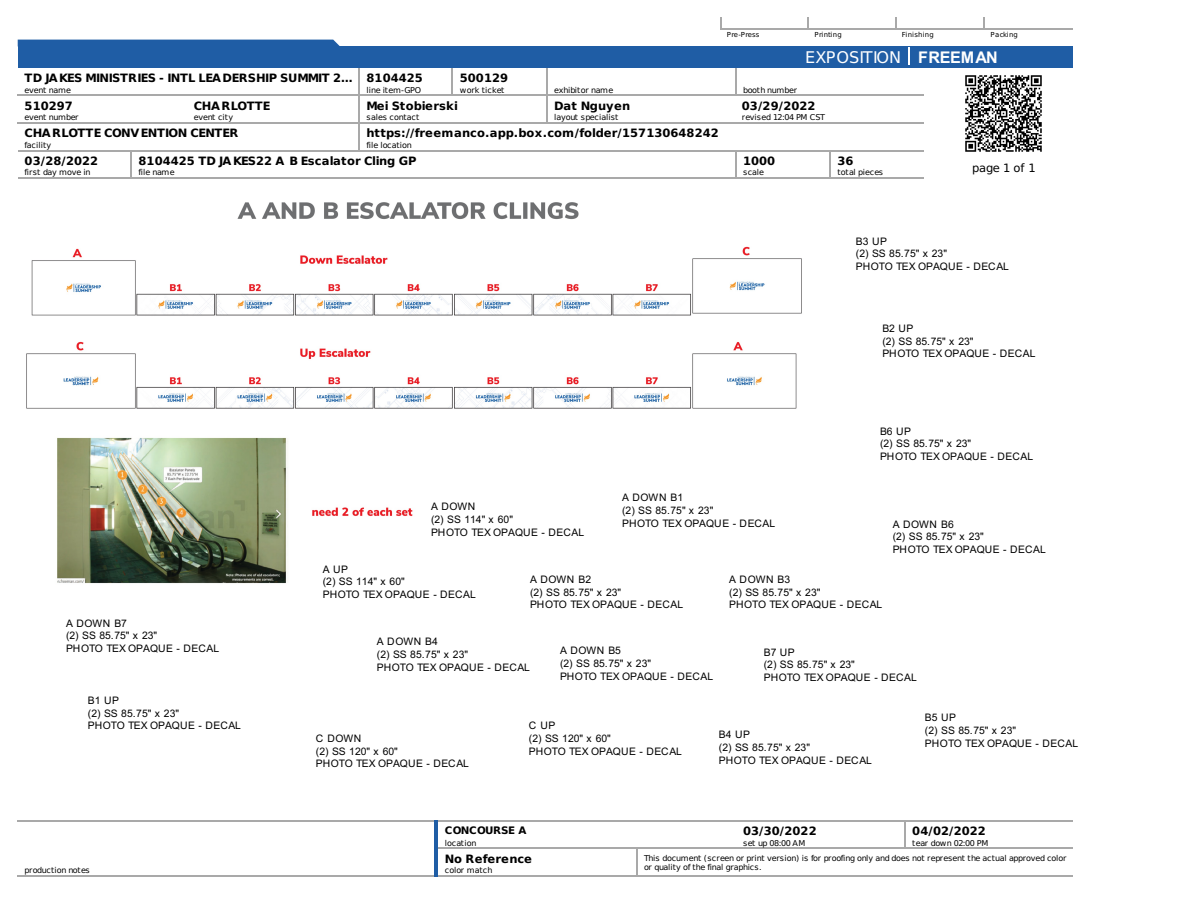
<style>
.page{position:relative;width:1188px;height:918px;background:#fff}
.page>*{position:absolute;margin:0;border:0;box-sizing:border-box;transform-origin:0 0}
.t1{font:16.05px "DejaVu Sans";letter-spacing:.005em;color:#fff}
.t2{font:700 16.05px "Arial";letter-spacing:-.01em;color:#fff}
.t3{font:700 11.55px "DejaVu Sans";letter-spacing:.01em;color:#000}
.t4{font:700 11.55px "DejaVu Sans";letter-spacing:-.03em;color:#000}
.t5{font:11.55px "DejaVu Sans";letter-spacing:-.02em;color:#000}
.t6{font:10.35px/12.6px "Arial";letter-spacing:.005em;color:#000}
.t7{font:700 10.35px "DejaVu Sans";letter-spacing:-.04em;color:#000}
.t8{font:8.1px/9.1px "DejaVu Sans";letter-spacing:-.035em;color:#000}
.t9{font:8.1px "DejaVu Sans";letter-spacing:-.005em;color:#000}
.t10{font:8.1px "DejaVu Sans";letter-spacing:-.015em;color:#000}
.t11{font:8.1px "DejaVu Sans";letter-spacing:.01em;color:#000}
.t12{font:8.1px "DejaVu Sans";letter-spacing:-.01em;color:#000}
.t13{font:8.1px "DejaVu Sans";letter-spacing:.015em;color:#000}
.t14{font:8.1px "DejaVu Sans";letter-spacing:.02em;color:#000}
.t15{font:6.9px "DejaVu Sans";letter-spacing:.04em;color:#000}
.t16{font:6.9px "DejaVu Sans";letter-spacing:.02em;color:#000}
</style>
<div class="page">
<hr style="left:720px;top:28px;width:88px;height:1px;background:#a9a9a9">
<hr style="left:808px;top:28px;width:87px;height:1px;background:#a9a9a9">
<hr style="left:895px;top:28px;width:89px;height:1px;background:#a9a9a9">
<hr style="left:984px;top:28px;width:88px;height:1px;background:#a9a9a9">
<div style="left:18px;top:46px;width:1054px;height:22px;background:#1f5da5"></div>
<hr style="left:18px;top:820px;width:420px;height:1px;background:#a9a9a9">
<hr style="left:435px;top:820px;width:301px;height:1px;background:#a9a9a9">
<hr style="left:736px;top:820px;width:169px;height:1px;background:#a9a9a9">
<hr style="left:904px;top:820px;width:168px;height:1px;background:#a9a9a9">
<hr style="left:435px;top:848px;width:202px;height:1px;background:#a9a9a9">
<hr style="left:636px;top:848px;width:436px;height:1px;background:#a9a9a9">
<hr style="left:18px;top:875px;width:420px;height:2px;background:#a9a9a9">
<hr style="left:435px;top:875px;width:201px;height:2px;background:#a9a9a9">
<svg style="left:904px;top:821px;width:1px;height:27px"></svg>
<hr style="left:636px;top:875px;width:436px;height:2px;background:#a9a9a9">
<svg style="left:636px;top:849px;width:1px;height:26px"></svg>
<hr style="left:435px;top:820px;width:3px;height:17px;background:#1f5da5">
<svg style="left:435px;top:837px;width:3px;height:11px"></svg>
<hr style="left:435px;top:848px;width:3px;height:17px;background:#1f5da5">
<svg style="left:435px;top:865px;width:3px;height:12px"></svg>
<svg style="left:909px;top:48px;width:1px;height:17px"></svg>
<img style="left:965px;top:75px;width:77px;height:77px">
<hr style="left:18px;top:95px;width:169px;height:1px;background:#a9a9a9">
<hr style="left:187px;top:95px;width:173px;height:1px;background:#a9a9a9">
<hr style="left:359px;top:95px;width:188px;height:1px;background:#a9a9a9">
<hr style="left:546px;top:95px;width:189px;height:1px;background:#a9a9a9">
<hr style="left:735px;top:95px;width:189px;height:1px;background:#a9a9a9">
<hr style="left:18px;top:122px;width:342px;height:2px;background:#a9a9a9">
<hr style="left:359px;top:122px;width:565px;height:2px;background:#a9a9a9">
<hr style="left:18px;top:150px;width:114px;height:1px;background:#a9a9a9">
<hr style="left:131px;top:150px;width:605px;height:1px;background:#a9a9a9">
<hr style="left:735px;top:150px;width:96px;height:1px;background:#a9a9a9">
<hr style="left:829px;top:150px;width:95px;height:1px;background:#a9a9a9">
<hr style="left:18px;top:178px;width:114px;height:1px;background:#a9a9a9">
<hr style="left:131px;top:178px;width:605px;height:1px;background:#a9a9a9">
<hr style="left:735px;top:178px;width:96px;height:1px;background:#a9a9a9">
<hr style="left:829px;top:178px;width:95px;height:1px;background:#a9a9a9">
<svg style="left:452px;top:68px;width:1px;height:27px"></svg>
<svg style="left:735px;top:68px;width:1px;height:27px"></svg>
<svg style="left:546px;top:68px;width:1px;height:54px"></svg>
<svg style="left:359px;top:68px;width:1px;height:82px"></svg>
<svg style="left:131px;top:151px;width:1px;height:27px"></svg>
<svg style="left:735px;top:151px;width:1px;height:27px"></svg>
<svg style="left:829px;top:151px;width:2px;height:27px"></svg>
<img style="left:26px;top:202px;width:776px;height:382px">
<div style="left:18px;top:40px;width:322px;height:6px;background:#1f5da5"></div>
<div style="left:431px;top:501px;width:153px;height:38px;background:#fff"></div>
<div style="left:622px;top:492px;width:153px;height:38px;background:#fff"></div>
<div style="left:530px;top:574px;width:153px;height:38px;background:#fff"></div>
<div style="left:729px;top:574px;width:153px;height:38px;background:#fff"></div>
<div style="left:323px;top:563px;width:153px;height:38px;background:#fff"></div>
<p class="t16" style="left:727px;top:31px;width:34px">Pre-Press</p>
<p class="t15" style="left:814px;top:31px;width:29px">Printing</p>
<p class="t15" style="left:902px;top:31px;width:33px">Finishing</p>
<p class="t15" style="left:991px;top:31px;width:29px">Packing</p>
<h1 class="t1" style="left:805px;top:48px;width:98px">EXPOSITION</h1>
<p class="t4" style="left:25px;top:71px;width:400px">TD JAKES MINISTRIES - INTL LEADERSHIP SUMMIT 2… 8104425</p>
<p class="t3" style="left:460px;top:71px;width:50px">500129</p>
<p class="t8" style="left:25px;top:85px;width:48px">event name</p>
<p class="t12" style="left:367px;top:85px;width:56px">line item-GPO</p>
<p class="t13" style="left:460px;top:85px;width:46px">work ticket</p>
<p class="t8" style="left:554px;top:85px;width:61px">exhibitor name</p>
<p class="t8" style="left:743px;top:85px;width:55px">booth number</p>
<p class="t3" style="left:25px;top:99px;width:50px">510297</p>
<p class="t3" style="left:194px;top:99px;width:78px">CHARLOTTE</p>
<p class="t3" style="left:367px;top:99px;width:93px">Mei Stobierski</p>
<p class="t3" style="left:554px;top:99px;width:78px">Dat Nguyen</p>
<p class="t3" style="left:742px;top:99px;width:75px">03/29/2022</p>
<p class="t8" style="left:25px;top:113px;width:55px">event number</p>
<p class="t10" style="left:194px;top:113px;width:41px">event city</p>
<p class="t10" style="left:367px;top:113px;width:54px">sales contact</p>
<p class="t9" style="left:554px;top:113px;width:66px">layout specialist</p>
<p class="t8" style="left:742px;top:113px;width:85px">revised 12:04 PM CST</p>
<p class="t4" style="left:25px;top:127px;width:215px">CHA RLOTTE CONV ENTION CENTER</p>
<p class="t3" style="left:367px;top:127px;width:354px">https://freemanco.app.box.com/folder/157130648242</p>
<p class="t11" style="left:25px;top:140px;width:28px">facility</p>
<p class="t11" style="left:367px;top:140px;width:47px">file location</p>
<p class="t3" style="left:25px;top:154px;width:75px">03/28/2022</p>
<p class="t3" style="left:139px;top:154px;width:279px">8104425 TD JAKES22 A B Escalator Cling GP</p>
<p class="t3" style="left:743px;top:154px;width:34px">1000</p>
<p class="t3" style="left:837px;top:154px;width:18px">36</p>
<p class="t9" style="left:25px;top:168px;width:68px">first day move in</p>
<p class="t10" style="left:139px;top:168px;width:38px">file name</p>
<p class="t8" style="left:743px;top:168px;width:23px">scale</p>
<p class="t8" style="left:837px;top:168px;width:47px">total pieces</p>
<h1 class="t2" style="left:918px;top:48px;width:81px">FREEMAN</h1>
<p class="t5" style="left:972px;top:161px;width:65px">page 1 of 1</p>
<p class="t6" style="left:856px;top:235px;width:155px">B3 UP<br>(2) SS 85.75" x 23"<br>PHOTO TEX OPAQUE - DECAL</p>
<p class="t6" style="left:882px;top:322px;width:155px">B2 UP<br>(2) SS 85.75" x 23"<br>PHOTO TEX OPAQUE - DECAL</p>
<p class="t6" style="left:66px;top:617px;width:155px">A DOWN B7<br>(2) SS 85.75" x 23"<br>PHOTO TEX OPAQUE - DECAL</p>
<p class="t6" style="left:88px;top:694px;width:155px">B1 UP<br>(2) SS 85.75" x 23"<br>PHOTO TEX OPAQUE - DECAL</p>
<p class="t6" style="left:880px;top:425px;width:155px">B6 UP<br>(2) SS 85.75" x 23"<br>PHOTO TEX OPAQUE - DECAL</p>
<p class="t6" style="left:431px;top:501px;width:155px">A DOWN<br>(2) SS 114" x 60"<br>PHOTO TEX OPAQUE - DECAL</p>
<p class="t6" style="left:622px;top:491px;width:155px">A DOWN B1<br>(2) SS 85.75" x 23"<br>PHOTO TEX OPAQUE - DECAL</p>
<p class="t6" style="left:530px;top:573px;width:155px">A DOWN B2<br>(2) SS 85.75" x 23"<br>PHOTO TEX OPAQUE - DECAL</p>
<p class="t6" style="left:729px;top:573px;width:155px">A DOWN B3<br>(2) SS 85.75" x 23"<br>PHOTO TEX OPAQUE - DECAL</p>
<p class="t6" style="left:377px;top:635px;width:155px">A DOWN B4<br>(2) SS 85.75" x 23"<br>PHOTO TEX OPAQUE - DECAL</p>
<p class="t6" style="left:560px;top:645px;width:155px">A DOWN B5<br>(2) SS 85.75" x 23"<br>PHOTO TEX OPAQUE - DECAL</p>
<p class="t6" style="left:893px;top:518px;width:155px">A DOWN B6<br>(2) SS 85.75" x 23"<br>PHOTO TEX OPAQUE - DECAL</p>
<p class="t6" style="left:323px;top:563px;width:155px">A UP<br>(2) SS 114" x 60"<br>PHOTO TEX OPAQUE - DECAL</p>
<p class="t6" style="left:764px;top:646px;width:155px">B7 UP<br>(2) SS 85.75" x 23"<br>PHOTO TEX OPAQUE - DECAL</p>
<p class="t6" style="left:316px;top:732px;width:155px">C DOWN<br>(2) SS 120" x 60"<br>PHOTO TEX OPAQUE - DECAL</p>
<p class="t6" style="left:529px;top:719px;width:155px">C UP<br>(2) SS 120" x 60"<br>PHOTO TEX OPAQUE - DECAL</p>
<p class="t6" style="left:719px;top:729px;width:155px">B4 UP<br>(2) SS 85.75" x 23"<br>PHOTO TEX OPAQUE - DECAL</p>
<p class="t6" style="left:925px;top:711px;width:155px">B5 UP<br>(2) SS 85.75" x 23"<br>PHOTO TEX OPAQUE - DECAL</p>
<p class="t7" style="left:445px;top:824px;width:83px">CONCOURSE A</p>
<p class="t3" style="left:743px;top:824px;width:75px">03/30/2022</p>
<p class="t3" style="left:912px;top:824px;width:75px">04/02/2022</p>
<p class="t11" style="left:445px;top:838px;width:33px">location</p>
<p class="t8" style="left:743px;top:838px;width:64px">set up 08:00 AM</p>
<p class="t8" style="left:912px;top:838px;width:77px">tear down 02:00 PM</p>
<p class="t3" style="left:445px;top:852px;width:89px">No Reference</p>
<p class="t8" style="left:644px;top:853px;width:424px">This document (screen or print version) is for proofing only and does not represent the actual approved color or quality of the final graphics.</p>
<p class="t8" style="left:25px;top:866px;width:67px">production notes</p>
<p class="t14" style="left:445px;top:866px;width:49px">color match</p>
</div>
